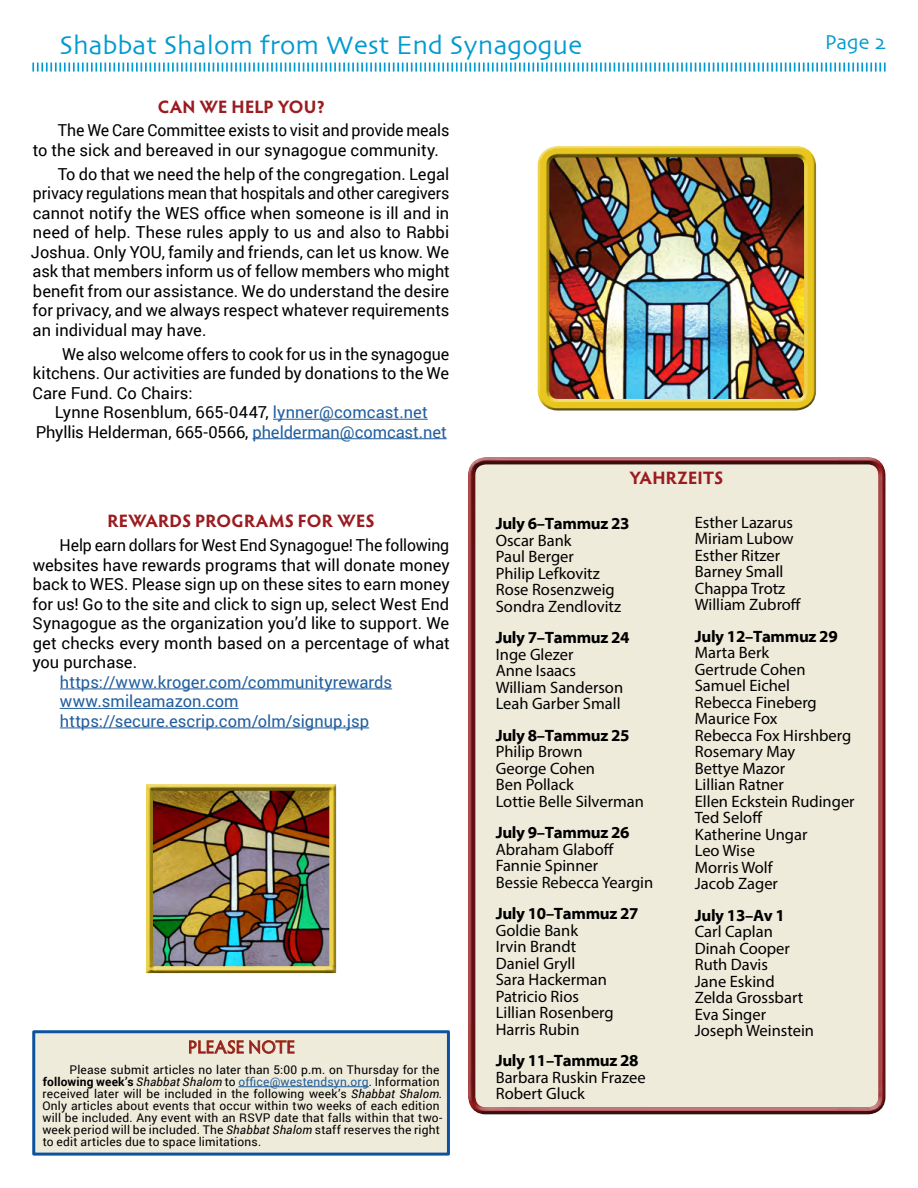
<style>
.page{position:relative;width:918px;height:1188px;background:#fff}
.page>*{position:absolute;margin:0;border:0;box-sizing:border-box;transform-origin:0 0}
.t1{font:27px "Skia Regular 1 1";color:#029ad0}
.t2{font:21px "Skia Regular 1 1";color:#029ad0}
.HEADLINE-Hypatia{font:700 18px "Hypatia Sans Pro";letter-spacing:.005em;color:#9b1c20}
.HEADLINE___TNR_11_12{font:18px "Hypatia Sans Pro";letter-spacing:.02em;color:#941b1e}
.Yahrzeit_NAMES{font:16.5px "Myriad Pro";color:#000}
.Roboto_11_13{font:16.5px/19.5px "Roboto";color:#000;text-align:justify}
.Roboto_11_13-2{font:16.5px/19.5px "Roboto";color:#000;scale:.96 1}
.YahrzeitDate{font:700 16.5px "Myriad Web Pro";letter-spacing:-.02em;color:#000}
.Hyperlink{font:16.5px "Roboto";letter-spacing:.005em;color:#215e9e}
.Roboto_11_13-3{font:16.5px "Roboto";letter-spacing:.005em;color:#215e9e}
.ShabbatShalomText-TN{font:12px/12px "Roboto";letter-spacing:.015em;color:#000}
.s1{color:#215e9e}
.s2{font-weight:700}
.s3{font-style:italic}
</style>
<div class="page">
<svg style="left:32px;top:63px;width:854px;height:9px"></svg>
<div style="left:536px;top:150px;width:281px;height:261px;background:#000;opacity:.75"></div>
<div style="left:135px;top:777px;width:212px;height:197px;background:#000;opacity:.75"></div>
<hr style="left:273px;top:419px;width:155px;height:1px;background:#215e9e">
<hr style="left:252px;top:438px;width:195px;height:1px;background:#215e9e">
<div style="left:454px;top:448px;width:445px;height:668px;background:#000;opacity:.75"></div>
<div style="left:34px;top:1032px;width:414px;height:122px;background:#eeebdb"></div>
<svg style="left:189px;top:1040px;width:106px;height:14px"></svg>
<hr style="left:238px;top:1086px;width:131px;height:1px;background:#215e9e">
<div style="left:32px;top:1030px;width:418px;height:126px;border:3px solid #0c529f"></div>
<hr style="left:60px;top:689px;width:332px;height:1px;background:#215e9e">
<hr style="left:60px;top:708px;width:179px;height:1px;background:#215e9e">
<hr style="left:60px;top:728px;width:309px;height:1px;background:#215e9e">
<h1 class="t1" style="left:59px;top:29px;width:524px">Shabbat Shalom from West End Synagogue</h1>
<p class="t2" style="left:825px;top:30px;width:62px">Page 2</p>
<p class="HEADLINE-Hypatia" style="left:158px;top:94px;width:169px">CAN WE HELP YOU?</p>
<p class="Roboto_11_13-2" style="left:33px;top:120px;width:435px;text-indent:25px">The We Care Committee exists to visit and provide meals to the sick and bereaved in our synagogue community.</p>
<p class="Roboto_11_13" style="left:31px;top:163px;width:420px;text-indent:27px">To do that we need the help of the congregation. Legal privacy regulations mean that hospitals and other caregivers cannot notify the WES office when someone is ill and in need of help. These rules apply to us and also to Rabbi Joshua. Only YOU, family and friends, can let us know. We ask that members inform us of fellow members who might benefit from our assistance. We do understand the desire for privacy, and we always respect whatever requirements an individual may have.</p>
<p class="Roboto_11_13" style="left:33px;top:343px;width:418px;text-indent:30px">We also welcome offers to cook for us in the synagogue kitchens. Our activities are funded by donations to the We Care Fund. Co Chairs:</p>
<p class="Roboto_11_13" style="left:55px;top:402px;width:375px">Lynne Rosenblum, 665-0447, <span class="s1">lynner@comcast.net</span></p>
<p class="Roboto_11_13" style="left:36px;top:421px;width:413px">Phyllis Helderman, 665-0566, <span class="s1">phelderman@comcast.net</span></p>
<p class="HEADLINE-Hypatia" style="left:108px;top:508px;width:269px">REWARDS PROGRAMS FOR WES</p>
<p class="Roboto_11_13-2" style="left:32px;top:535px;width:436px;text-align:justify;text-indent:27px">Help earn dollars for West End Synagogue! The following websites have rewards programs that will donate money back to WES. Please sign up on these sites to earn money for us! Go to the site and click to sign up, select West End Synagogue as the organization you’d like to support. We get checks every month based on a percentage of what you purchase.</p>
<p class="Hyperlink" style="left:60px;top:670px;width:334px">https://www.kroger.com/communityrewards</p>
<p class="Hyperlink" style="left:60px;top:690px;width:180px">www.smileamazon.com</p>
<p class="Roboto_11_13-3" style="left:60px;top:709px;width:311px">https://secure.escrip.com/olm/signup.jsp</p>
<p class="HEADLINE___TNR_11_12" style="left:188px;top:1035px;width:108px">PLEASE NOTE</p>
<p class="ShabbatShalomText-TN" style="left:42px;top:1063px;width:402px;text-indent:27px">Please submit articles no later than 5:00 p.m. on Thursday for the <span class="s2">following week’s</span> <span class="s3">Shabbat Shalom</span> to <span class="s1">office@westendsyn.org</span>. Information received later will be included in the following week’s <span class="s3">Shabbat Shalom</span>.<br>Only articles about events that occur within two weeks of each edition will be included. Any event with an RSVP date that falls within that two&shy;week period will be included. The <span class="s3">Shabbat Shalom</span> staff reserves the right to edit articles due to space limitations.</p>
<p class="HEADLINE-Hypatia" style="left:630px;top:466px;width:95px">YAHRZEITS</p>
<p class="YahrzeitDate" style="left:496px;top:515px;width:135px">July 6–Tammuz 23</p>
<p class="Yahrzeit_NAMES" style="left:496px;top:530px;width:77px">Oscar Bank</p>
<p class="Yahrzeit_NAMES" style="left:496px;top:547px;width:80px">Paul Berger</p>
<p class="Yahrzeit_NAMES" style="left:496px;top:563px;width:105px">Philip Lefkovitz</p>
<p class="Yahrzeit_NAMES" style="left:496px;top:580px;width:121px">Rose Rosenzweig</p>
<p class="Yahrzeit_NAMES" style="left:496px;top:596px;width:127px">Sondra Zendlovitz</p>
<p class="YahrzeitDate" style="left:496px;top:629px;width:135px">July 7–Tammuz 24</p>
<p class="Yahrzeit_NAMES" style="left:496px;top:644px;width:79px">Inge Glezer</p>
<p class="Yahrzeit_NAMES" style="left:496px;top:661px;width:82px">Anne Isaacs</p>
<p class="Yahrzeit_NAMES" style="left:496px;top:677px;width:129px">William Sanderson</p>
<p class="Yahrzeit_NAMES" style="left:496px;top:694px;width:126px">Leah Garber Small</p>
<p class="YahrzeitDate" style="left:496px;top:726px;width:135px">July 8–Tammuz 25</p>
<p class="Yahrzeit_NAMES" style="left:496px;top:742px;width:88px">Philip Brown</p>
<p class="Yahrzeit_NAMES" style="left:496px;top:758px;width:101px">George Cohen</p>
<p class="Yahrzeit_NAMES" style="left:496px;top:775px;width:80px">Ben Pollack</p>
<p class="Yahrzeit_NAMES" style="left:496px;top:791px;width:150px">Lottie Belle Silverman</p>
<p class="YahrzeitDate" style="left:496px;top:824px;width:135px">July 9–Tammuz 26</p>
<p class="Yahrzeit_NAMES" style="left:496px;top:839px;width:120px">Abraham Glaboff</p>
<p class="Yahrzeit_NAMES" style="left:496px;top:856px;width:104px">Fannie Spinner</p>
<p class="Yahrzeit_NAMES" style="left:496px;top:872px;width:159px">Bessie Rebecca Yeargin</p>
<p class="YahrzeitDate" style="left:496px;top:905px;width:144px">July 10–Tammuz 27</p>
<p class="Yahrzeit_NAMES" style="left:496px;top:920px;width:84px">Goldie Bank</p>
<p class="Yahrzeit_NAMES" style="left:496px;top:937px;width:82px">Irvin Brandt</p>
<p class="Yahrzeit_NAMES" style="left:496px;top:953px;width:81px">Daniel Gryll</p>
<p class="Yahrzeit_NAMES" style="left:496px;top:970px;width:113px">Sara Hackerman</p>
<p class="Yahrzeit_NAMES" style="left:496px;top:986px;width:85px">Patricio Rios</p>
<p class="Yahrzeit_NAMES" style="left:496px;top:1003px;width:120px">Lillian Rosenberg</p>
<p class="Yahrzeit_NAMES" style="left:496px;top:1019px;width:85px">Harris Rubin</p>
<p class="YahrzeitDate" style="left:496px;top:1052px;width:144px">July 11–Tammuz 28</p>
<p class="Yahrzeit_NAMES" style="left:496px;top:1067px;width:151px">Barbara Ruskin Frazee</p>
<p class="Yahrzeit_NAMES" style="left:496px;top:1084px;width:91px">Robert Gluck</p>
<p class="Yahrzeit_NAMES" style="left:695px;top:512px;width:100px">Esther Lazarus</p>
<p class="Yahrzeit_NAMES" style="left:695px;top:529px;width:100px">Miriam Lubow</p>
<p class="Yahrzeit_NAMES" style="left:695px;top:545px;width:87px">Esther Ritzer</p>
<p class="Yahrzeit_NAMES" style="left:695px;top:562px;width:90px">Barney Small</p>
<p class="Yahrzeit_NAMES" style="left:695px;top:578px;width:92px">Chappa Trotz</p>
<p class="Yahrzeit_NAMES" style="left:695px;top:595px;width:108px">William Zubroff</p>
<p class="YahrzeitDate" style="left:695px;top:627px;width:144px">July 12–Tammuz 29</p>
<p class="Yahrzeit_NAMES" style="left:695px;top:643px;width:76px">Marta Berk</p>
<p class="Yahrzeit_NAMES" style="left:695px;top:659px;width:112px">Gertrude Cohen</p>
<p class="Yahrzeit_NAMES" style="left:695px;top:676px;width:97px">Samuel Eichel</p>
<p class="Yahrzeit_NAMES" style="left:695px;top:692px;width:124px">Rebecca Fineberg</p>
<p class="Yahrzeit_NAMES" style="left:695px;top:709px;width:84px">Maurice Fox</p>
<p class="Yahrzeit_NAMES" style="left:695px;top:725px;width:158px">Rebecca Fox Hirshberg</p>
<p class="Yahrzeit_NAMES" style="left:695px;top:742px;width:102px">Rosemary May</p>
<p class="Yahrzeit_NAMES" style="left:695px;top:758px;width:92px">Bettye Mazor</p>
<p class="Yahrzeit_NAMES" style="left:695px;top:775px;width:91px">Lillian Ratner</p>
<p class="Yahrzeit_NAMES" style="left:695px;top:791px;width:161px">Ellen Eckstein Rudinger</p>
<p class="Yahrzeit_NAMES" style="left:695px;top:808px;width:69px">Ted Seloff</p>
<p class="Yahrzeit_NAMES" style="left:695px;top:824px;width:114px">Katherine Ungar</p>
<p class="Yahrzeit_NAMES" style="left:695px;top:841px;width:62px">Leo Wise</p>
<p class="Yahrzeit_NAMES" style="left:695px;top:857px;width:79px">Morris Wolf</p>
<p class="Yahrzeit_NAMES" style="left:695px;top:874px;width:85px">Jacob Zager</p>
<p class="YahrzeitDate" style="left:695px;top:906px;width:92px">July 13–Av 1</p>
<p class="Yahrzeit_NAMES" style="left:695px;top:922px;width:80px">Carl Caplan</p>
<p class="Yahrzeit_NAMES" style="left:695px;top:938px;width:97px">Dinah Cooper</p>
<p class="Yahrzeit_NAMES" style="left:695px;top:955px;width:75px">Ruth Davis</p>
<p class="Yahrzeit_NAMES" style="left:695px;top:971px;width:81px">Jane Eskind</p>
<p class="Yahrzeit_NAMES" style="left:695px;top:988px;width:110px">Zelda Grossbart</p>
<p class="Yahrzeit_NAMES" style="left:695px;top:1004px;width:73px">Eva Singer</p>
<p class="Yahrzeit_NAMES" style="left:695px;top:1021px;width:121px">Joseph Weinstein</p>
</div>
